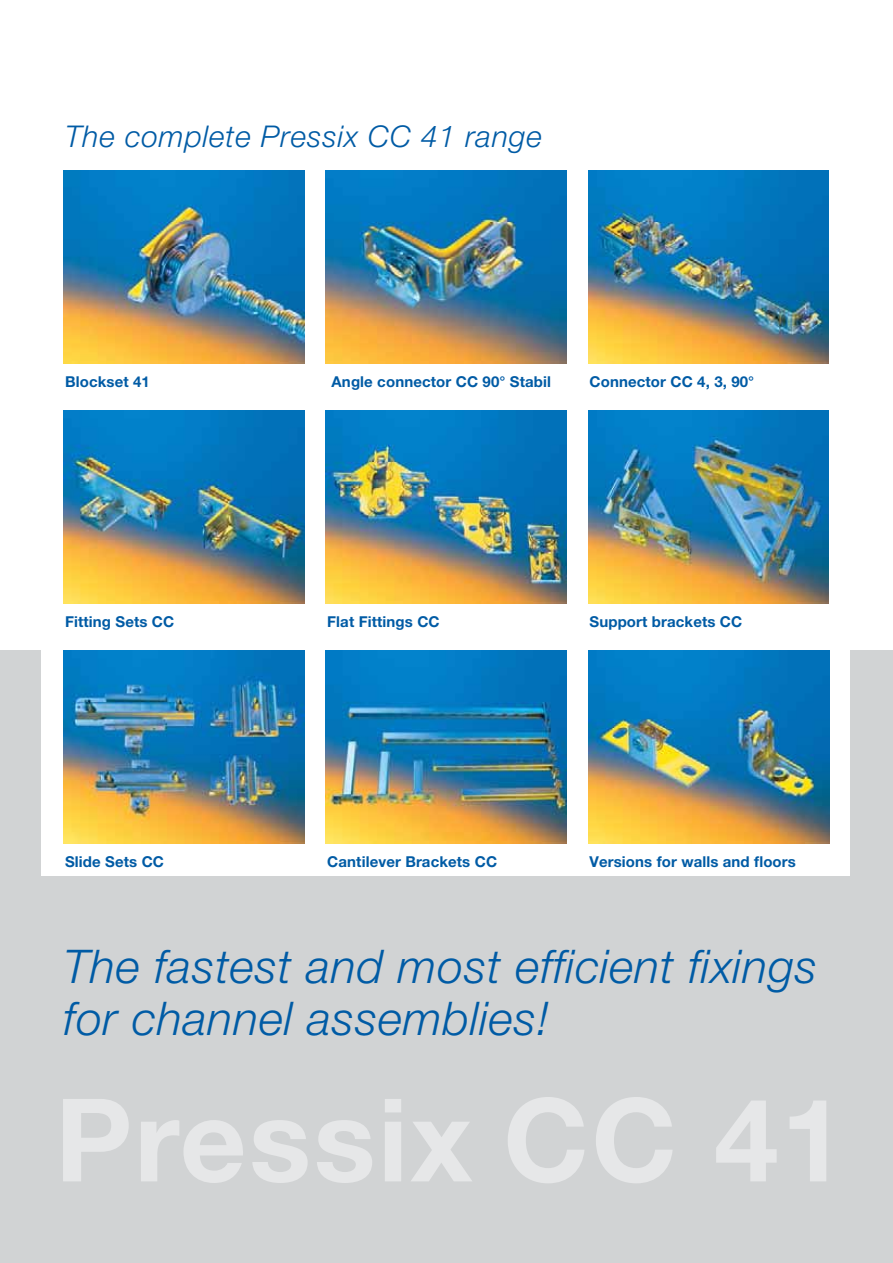
<style>
.page{position:relative;width:893px;height:1263px;background:#fff}
.page>*{position:absolute;margin:0;border:0;box-sizing:border-box;transform-origin:0 0}
.t1{font:700 115.5px "Helvetica Neue";letter-spacing:.02em;color:#e6e7e8}
.t2{font:italic 300 46.5px/52.5px "Helvetica Neue";letter-spacing:.015em;color:#005ba5}
.t3{font:italic 300 30px "Helvetica Neue";letter-spacing:.03em;color:#005ba5}
.t4{font:700 15px "Helvetica Neue";letter-spacing:.01em;color:#005ba5}
</style>
<div class="page">
<div style="left:0;top:651px;width:893px;height:612px;background:#d1d3d4"></div>
<div style="left:41px;top:640px;width:809px;height:236px;background:#fff"></div>
<img style="left:64px;top:411px;width:241px;height:192px">
<img style="left:64px;top:651px;width:241px;height:192px">
<img style="left:326px;top:651px;width:241px;height:192px">
<img style="left:588px;top:651px;width:241px;height:192px">
<img style="left:326px;top:411px;width:241px;height:192px">
<img style="left:588px;top:411px;width:241px;height:192px">
<img style="left:64px;top:171px;width:241px;height:192px">
<img style="left:326px;top:171px;width:241px;height:192px">
<img style="left:588px;top:171px;width:241px;height:192px">
<h3 class="t3" style="left:65px;top:125px;width:478px">The complete Pressix CC 41 range</h3>
<p class="t4" style="left:65px;top:376px;width:86px">Blockset 41</p>
<p class="t4" style="left:332px;top:376px;width:221px">Angle connector CC 90° Stabil</p>
<p class="t4" style="left:589px;top:376px;width:166px">Connector CC 4, 3, 90°</p>
<p class="t4" style="left:65px;top:616px;width:111px">Fitting Sets CC</p>
<p class="t4" style="left:327px;top:616px;width:114px">Flat Fittings CC</p>
<p class="t4" style="left:589px;top:616px;width:154px">Support brackets CC</p>
<p class="t4" style="left:65px;top:856px;width:100px">Slide Sets CC</p>
<p class="t4" style="left:327px;top:856px;width:171px">Cantilever Brackets CC</p>
<p class="t4" style="left:589px;top:856px;width:208px">Versions for walls and floors</p>
<h2 class="t2" style="left:64px;top:944px;width:755px">The fastest and most efficient fixings for channel assemblies!</h2>
<h1 class="t1" style="left:55px;top:1099px;width:792px">Pressix CC 41</h1>
</div>
